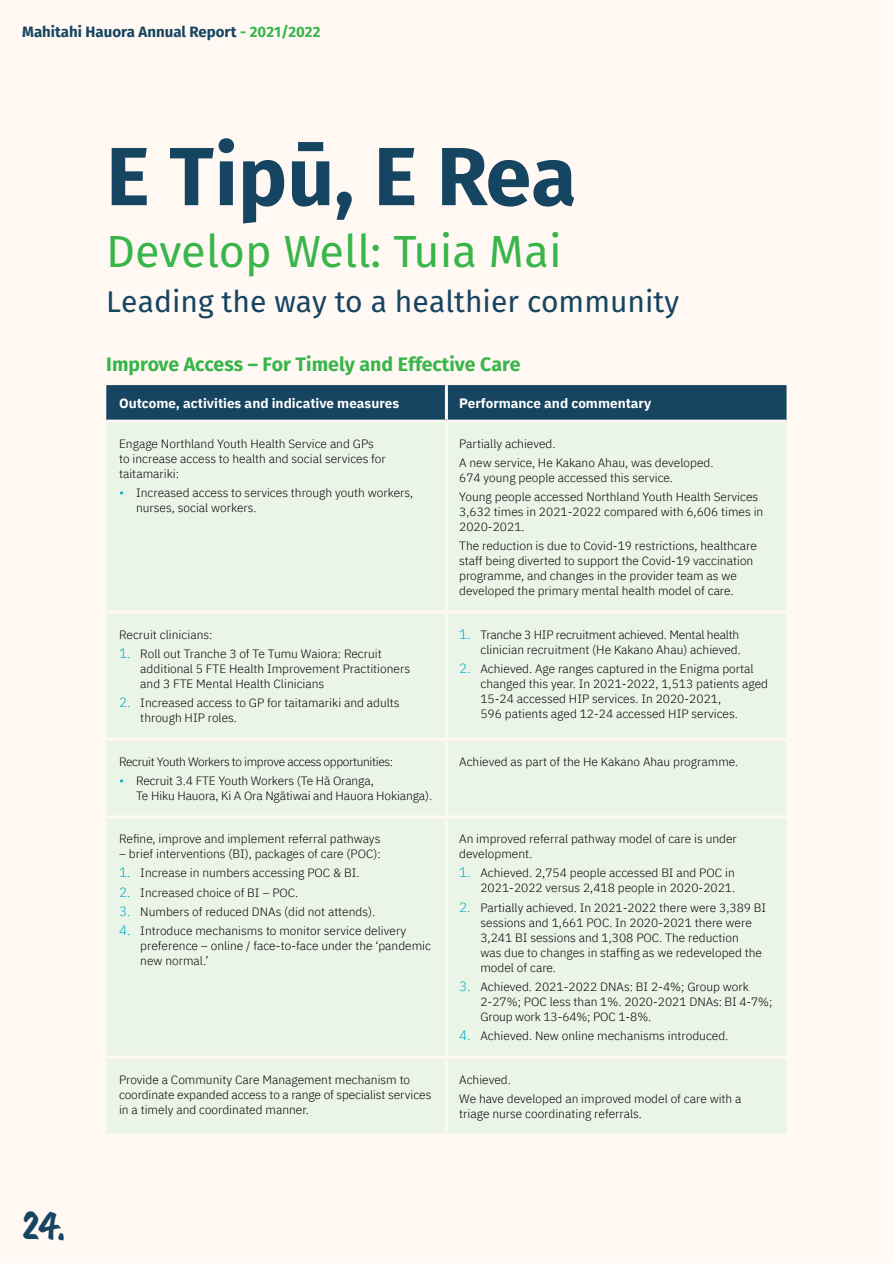
<style>
.page{position:relative;width:893px;height:1263px;background:#fff8f3}
.page>*{position:absolute;margin:0;border:0;box-sizing:border-box;transform-origin:0 0}
.t1{font:700 82.5px "Fira Sans";color:#164561}
.t2{font:45px "Fira Sans";color:#39b54a}
.t3{font:42px "Caveat Brush";color:#164561}
.t4{font:30px "Fira Sans";color:#164561}
.t5{font:700 19.5px "Fira Sans";color:#39b54a}
.t6{font:700 15px "Fira Sans";color:#164561}
.t7{font:700 13.5px "IBM Plex Sans";color:#fff}
.t8{font:300 12px/15px "IBM Plex Sans";color:#000}
.t9{font:300 12px/15px "IBM Plex Sans";letter-spacing:-.02em;color:#000;text-align:right}
.t10{font:300 12px "IBM Plex Sans";letter-spacing:-.03em;color:#000}
.s1{color:#39b54a}
.s2{font-size:13.5px;color:#00acc8}
</style>
<div class="page">
<div style="left:106px;top:385px;width:680px;height:35px;background:#164561"></div>
<div style="left:106px;top:423px;width:680px;height:710px;background:#eaf5e8"></div>
<hr style="left:445px;top:423px;width:3px;height:188px;background:#fff8f3">
<hr style="left:106px;top:611px;width:340px;height:3px;background:#fff8f3">
<hr style="left:446px;top:611px;width:340px;height:3px;background:#fff8f3">
<hr style="left:445px;top:614px;width:3px;height:124px;background:#fff8f3">
<hr style="left:445px;top:741px;width:3px;height:74px;background:#fff8f3">
<hr style="left:445px;top:818px;width:3px;height:238px;background:#fff8f3">
<hr style="left:445px;top:1059px;width:3px;height:74px;background:#fff8f3">
<hr style="left:445px;top:385px;width:3px;height:35px;background:#fff8f3">
<hr style="left:106px;top:738px;width:340px;height:3px;background:#fff8f3">
<hr style="left:446px;top:738px;width:340px;height:3px;background:#fff8f3">
<hr style="left:106px;top:815px;width:340px;height:3px;background:#fff8f3">
<hr style="left:446px;top:815px;width:340px;height:3px;background:#fff8f3">
<hr style="left:106px;top:1056px;width:340px;height:3px;background:#fff8f3">
<hr style="left:446px;top:1056px;width:340px;height:3px;background:#fff8f3">
<p class="t6" style="left:22px;top:22px;width:300px">Mahitahi Hauora Annual Report <span class="s1">- 2021/2022</span></p>
<h1 class="t1" style="left:106px;top:119px;width:472px">E Tipū, E Rea</h1>
<h2 class="t2" style="left:106px;top:220px;width:457px">Develop Well: Tuia Mai</h2>
<h3 class="t4" style="left:106px;top:280px;width:574px">Leading the way to a healthier community</h3>
<h3 class="t5" style="left:106px;top:351px;width:416px">Improve Access – For Timely and Effective Care</h3>
<p class="t7" style="left:119px;top:393px;width:282px">Outcome, activities and indicative measures</p>
<p class="t7" style="left:459px;top:393px;width:194px">Performance and commentary</p>
<p class="t8" style="left:119px;top:435px;width:268px">Engage Northland Youth Health Service and GPs to increase access to health and social services for taitamariki:</p>
<p class="t8" style="left:136px;top:484px;width:279px;text-indent:-17px"><span class="s2">•</span> Increased access to services through youth workers, nurses, social workers.</p>
<p class="t8" style="left:459px;top:433px;width:256px;line-height:19.2px">Partially achieved.<br>A new service, He Kakano Ahau, was developed.</p>
<p class="t8" style="left:459px;top:467px;width:301px;line-height:19.2px">674 young people accessed this service.<br>Young people accessed Northland Youth Health Services</p>
<p class="t8" style="left:459px;top:503px;width:306px">3,632 times in 2021-2022 compared with 6,606 times in<br>2020-2021.</p>
<p class="t8" style="left:459px;top:537px;width:299px">The reduction is due to Covid-19 restrictions, healthcare staff being diverted to support the Covid-19 vaccination programme, and changes in the provider team as we developed the primary mental health model of care.</p>
<p class="t8" style="left:119px;top:626px;width:95px">Recruit clinicians:</p>
<p class="t8" style="left:140px;top:645px;width:271px;text-indent:-21px"><span class="s2">1.</span> Roll out Tranche 3 of Te Tumu Waiora: Recruit additional 5 FTE Health Improvement Practitioners and 3 FTE Mental Health Clinicians</p>
<p class="t8" style="left:140px;top:694px;width:261px;text-indent:-21px"><span class="s2">2.</span> Increased access to GP for taitamariki and adults through HIP roles.</p>
<p class="t10" style="left:119px;top:752px;width:276px">Recruit Youth Workers to improve access opportunities:</p>
<p class="t8" style="left:136px;top:772px;width:298px;text-indent:-17px"><span class="s2">•</span> Recruit 3.4 FTE Youth Workers (Te Hā Oranga,<br>Te Hiku Hauora, Ki A Ora Ngātiwai and Hauora Hokianga).</p>
<p class="t8" style="left:119px;top:830px;width:263px">Refine, improve and implement referral pathways</p>
<p class="t8" style="left:119px;top:845px;width:263px">– brief interventions (BI), packages of care (POC):</p>
<p class="t8" style="left:119px;top:865px;width:242px"><span class="s2">1.</span> Increase in numbers accessing POC &amp; BI.</p>
<p class="t8" style="left:119px;top:884px;width:181px"><span class="s2">2.</span> Increased choice of BI – POC.</p>
<p class="t8" style="left:119px;top:903px;width:258px"><span class="s2">3.</span> Numbers of reduced DNAs (did not attends).</p>
<p class="t8" style="left:140px;top:922px;width:292px;text-indent:-21px"><span class="s2">4.</span> Introduce mechanisms to monitor service delivery preference – online / face-to-face under the ‘pandemic new normal.’</p>
<p class="t9" style="left:459px;top:626px;width:283px"><span class="s2">1.</span> Tranche 3 HIP recruitment achieved. Mental health clinician recruitment (He Kakano Ahau) achieved.</p>
<p class="t8" style="left:480px;top:660px;width:289px;text-indent:-21px"><span class="s2">2.</span> Achieved. Age ranges captured in the Enigma portal changed this year. In 2021-2022, 1,513 patients aged 15-24 accessed HIP services. In 2020-2021,<br>596 patients aged 12-24 accessed HIP services.</p>
<p class="t8" style="left:459px;top:753px;width:281px">Achieved as part of the He Kakano Ahau programme.</p>
<p class="t8" style="left:459px;top:830px;width:279px">An improved referral pathway model of care is under development.</p>
<p class="t8" style="left:459px;top:865px;width:278px;text-align:right"><span class="s2">1.</span> Achieved. 2,754 people accessed BI and POC in<br>2021-2022 versus 2,418 people in 2020-2021.</p>
<p class="t8" style="left:480px;top:899px;width:287px;text-indent:-21px"><span class="s2">2.</span> Partially achieved. In 2021-2022 there were 3,389 BI sessions and 1,661 POC. In 2020-2021 there were 3,241 BI sessions and 1,308 POC. The reduction<br>was due to changes in staffing as we redeveloped the model of care.</p>
<p class="t8" style="left:480px;top:978px;width:293px;text-indent:-21px"><span class="s2">3.</span> Achieved. 2021-2022 DNAs: BI 2-4%; Group work<br>2-27%; POC less than 1%. 2020-2021 DNAs: BI 4-7%;<br>Group work 13-64%; POC 1-8%.</p>
<p class="t8" style="left:459px;top:1027px;width:271px"><span class="s2">4.</span> Achieved. New online mechanisms introduced.</p>
<h3 class="t3" style="left:22px;top:1201px;width:45px">24.</h3>
<p class="t8" style="left:119px;top:1071px;width:314px">Provide a Community Care Management mechanism to coordinate expanded access to a range of specialist services in a timely and coordinated manner.</p>
<p class="t8" style="left:459px;top:1069px;width:284px;line-height:19.2px">Achieved.<br>We have developed an improved model of care with a</p>
<p class="t8" style="left:459px;top:1105px;width:184px">triage nurse coordinating referrals.</p>
</div>
